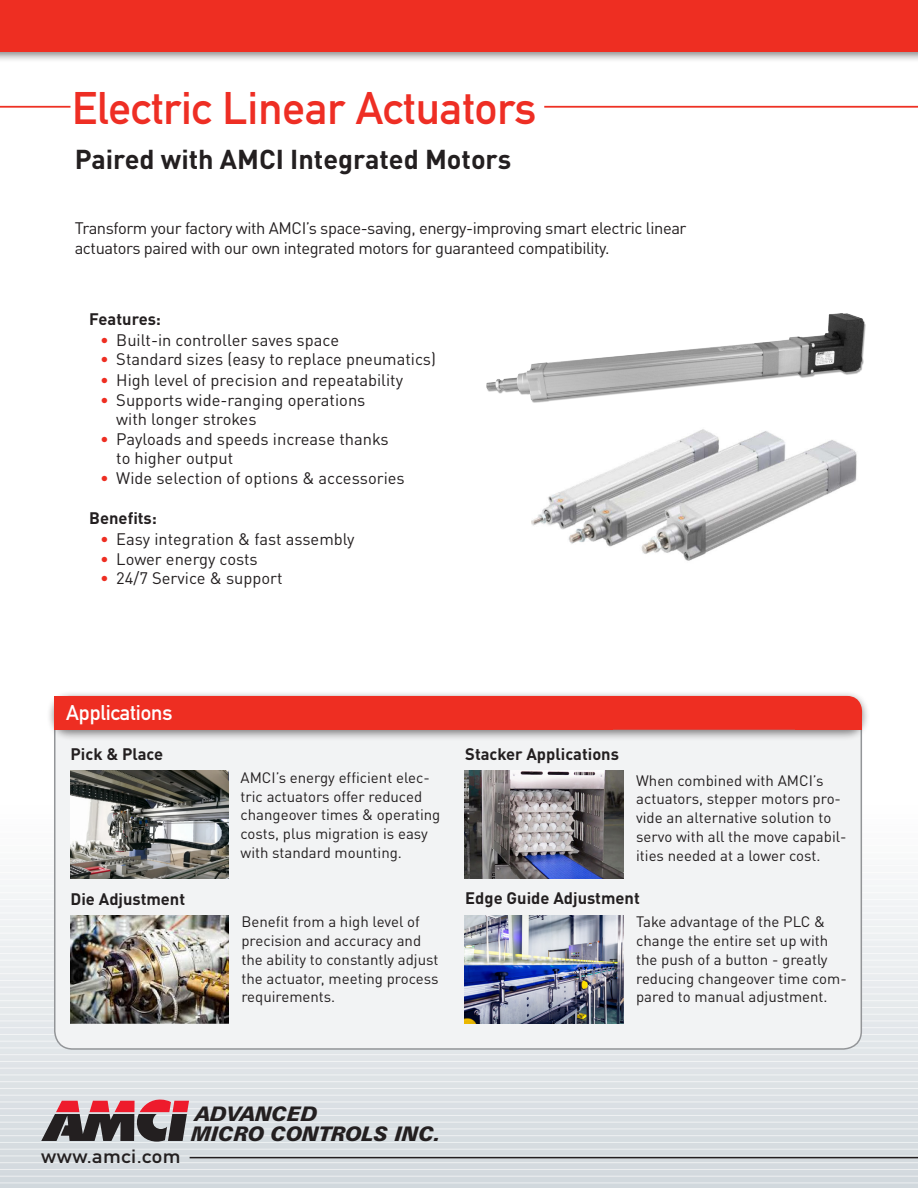
<style>
.page{position:relative;width:918px;height:1188px;background:#fff}
.page>*{position:absolute;margin:0;border:0;box-sizing:border-box;transform-origin:0 0}
.t1{font:45px "DIN Mittelschrift Std";color:#ee2e24}
.t2{font:700 27px "DINOT";color:#231f20}
.Body_Copy{font:21px "DIN Mittelschrift Std";letter-spacing:-.005em;color:#fff}
.t3{font:italic 900 20.1px/20.1px "Zurich BT";letter-spacing:-.005em;color:#231f20}
.t4{font:18.9px "DIN Mittelschrift Std";letter-spacing:.02em;color:#231f20;scale:1.11 1}
.Body_Copy-2{font:16.5px/19.5px "DINOT";color:#231f20}
.Body_Copy-3{font:16.5px/19.5px "DINOT";letter-spacing:-.025em;color:#231f20}
.Body_Copy-4{font:700 16.5px "DINOT";color:#231f20}
.Body_Copy-5{font:15px/18.8px "DINOT";color:#231f20}
.s1{color:#ee2e22}
</style>
<div class="page">
<svg style="left:0;top:824px;width:918px;height:364px;background:#dce1e5"></svg>
<hr style="left:0;top:1183px;width:918px;height:1px;background:#fff">
<hr style="left:0;top:1176px;width:918px;height:1px;background:#fff">
<hr style="left:0;top:1169px;width:918px;height:1px;background:#fff">
<hr style="left:0;top:1162px;width:918px;height:1px;background:#fff">
<hr style="left:0;top:1156px;width:918px;height:1px;background:#fff">
<hr style="left:0;top:1149px;width:918px;height:1px;background:#fff">
<hr style="left:0;top:1142px;width:918px;height:1px;background:#fff">
<hr style="left:0;top:1135px;width:918px;height:1px;background:#fff">
<hr style="left:0;top:1129px;width:918px;height:1px;background:#fff">
<hr style="left:0;top:1122px;width:918px;height:1px;background:#fff">
<hr style="left:0;top:1115px;width:918px;height:1px;background:#fff">
<hr style="left:0;top:1108px;width:918px;height:1px;background:#fff">
<hr style="left:0;top:1102px;width:918px;height:1px;background:#fff">
<hr style="left:0;top:1095px;width:918px;height:1px;background:#fff">
<hr style="left:0;top:1088px;width:918px;height:1px;background:#fff">
<hr style="left:0;top:1081px;width:918px;height:1px;background:#fff">
<hr style="left:0;top:1075px;width:918px;height:1px;background:#fff">
<hr style="left:0;top:1068px;width:918px;height:1px;background:#fff">
<hr style="left:0;top:1061px;width:918px;height:1px;background:#fff">
<hr style="left:0;top:1054px;width:918px;height:1px;background:#fff">
<hr style="left:0;top:1048px;width:918px;height:1px;background:#fff">
<hr style="left:0;top:1041px;width:918px;height:1px;background:#fff">
<hr style="left:0;top:1034px;width:918px;height:1px;background:#fff">
<hr style="left:0;top:1027px;width:918px;height:1px;background:#fff">
<hr style="left:0;top:1021px;width:918px;height:1px;background:#fff">
<hr style="left:0;top:1014px;width:918px;height:1px;background:#fff">
<hr style="left:0;top:1007px;width:918px;height:1px;background:#fff">
<hr style="left:0;top:1000px;width:918px;height:1px;background:#fff">
<hr style="left:0;top:994px;width:918px;height:1px;background:#fff">
<hr style="left:0;top:987px;width:918px;height:1px;background:#fff">
<hr style="left:0;top:980px;width:918px;height:1px;background:#fff">
<hr style="left:0;top:973px;width:918px;height:1px;background:#fff">
<hr style="left:0;top:967px;width:918px;height:1px;background:#fff">
<hr style="left:0;top:960px;width:918px;height:1px;background:#fff">
<hr style="left:0;top:953px;width:918px;height:1px;background:#fff">
<hr style="left:0;top:946px;width:918px;height:1px;background:#fff">
<hr style="left:0;top:940px;width:918px;height:1px;background:#fff">
<hr style="left:0;top:933px;width:918px;height:1px;background:#fff">
<hr style="left:0;top:926px;width:918px;height:1px;background:#fff">
<hr style="left:0;top:919px;width:918px;height:1px;background:#fff">
<hr style="left:0;top:913px;width:918px;height:1px;background:#fff">
<hr style="left:0;top:906px;width:918px;height:1px;background:#fff">
<hr style="left:0;top:899px;width:918px;height:1px;background:#fff">
<hr style="left:0;top:892px;width:918px;height:1px;background:#fff">
<hr style="left:0;top:886px;width:918px;height:1px;background:#fff">
<hr style="left:0;top:879px;width:918px;height:1px;background:#fff">
<hr style="left:0;top:872px;width:918px;height:1px;background:#fff">
<hr style="left:0;top:865px;width:918px;height:1px;background:#fff">
<hr style="left:0;top:859px;width:918px;height:1px;background:#fff">
<hr style="left:0;top:852px;width:918px;height:1px;background:#fff">
<hr style="left:0;top:845px;width:918px;height:1px;background:#fff">
<hr style="left:0;top:838px;width:918px;height:1px;background:#fff">
<hr style="left:0;top:832px;width:918px;height:1px;background:#fff">
<hr style="left:0;top:825px;width:918px;height:1px;background:#fff">
<div style="left:0;top:0;width:918px;height:63px;background:#231f20;opacity:.55"></div>
<div style="left:0;top:0;width:918px;height:52px;background:#ee2e22"></div>
<hr style="left:0;top:106px;width:918px;height:2px;background:#ee3124">
<div style="left:70px;top:80px;width:474px;height:60px;background:#fff"></div>
<hr style="left:190px;top:1157px;width:728px;height:1px;background:#231f20">
<svg style="left:41px;top:1100px;width:148px;height:42px;background:#896469"></svg>
<div style="left:55px;top:707px;width:806px;height:342px;background:#f2f3f4;border-radius:18px"></div>
<img style="left:70px;top:771px;width:159px;height:107px">
<img style="left:70px;top:915px;width:159px;height:108px">
<img style="left:465px;top:771px;width:159px;height:107px">
<img style="left:465px;top:915px;width:159px;height:108px">
<div style="left:46px;top:691px;width:824px;height:50px;background:#231f20;opacity:.55"></div>
<div style="left:54px;top:696px;width:808px;height:34px;background:#ee2e22;border-radius:15px"></div>
<div style="left:54px;top:696px;width:558px;height:34px;background:#ee2e22"></div>
<div style="left:796px;top:713px;width:66px;height:17px;background:#ee2e22"></div>
<img style="left:531px;top:429px;width:326px;height:132px">
<img style="left:486px;top:313px;width:380px;height:90px">
<p class="t1" style="left:72px;top:82px;width:466px">Electric Linear Actuators</p>
<p class="t2" style="left:75px;top:142px;width:438px">Paired with AMCI Integrated Motors</p>
<p class="Body_Copy-3" style="left:75px;top:218px;width:613px">Transform your factory with AMCI’s space-saving, energy-improving smart electric linear actuators paired with our own integrated motors for guaranteed compatibility.</p>
<p class="Body_Copy-4" style="left:89px;top:308px;width:73px">Features:</p>
<p class="Body_Copy-2" style="left:100px;top:330px;width:240px"><span class="s1">•</span> Built-in controller saves space</p>
<p class="Body_Copy-2" style="left:100px;top:349px;width:337px"><span class="s1">•</span> Standard sizes (easy to replace pneumatics)</p>
<p class="Body_Copy-2" style="left:100px;top:370px;width:305px"><span class="s1">•</span> High level of precision and repeatability</p>
<p class="Body_Copy-2" style="left:116px;top:390px;width:251px;text-indent:-16px"><span class="s1">•</span> Supports wide-ranging operations with longer strokes</p>
<p class="Body_Copy-2" style="left:116px;top:429px;width:274px;text-indent:-16px"><span class="s1">•</span> Payloads and speeds increase thanks to higher output</p>
<p class="Body_Copy-2" style="left:100px;top:468px;width:306px"><span class="s1">•</span> Wide selection of options &amp; accessories</p>
<p class="Body_Copy-4" style="left:89px;top:508px;width:69px">Benefits:</p>
<p class="Body_Copy-2" style="left:100px;top:529px;width:256px"><span class="s1">•</span> Easy integration &amp; fast assembly</p>
<p class="Body_Copy-2" style="left:100px;top:549px;width:159px"><span class="s1">•</span> Lower energy costs</p>
<p class="Body_Copy-2" style="left:100px;top:568px;width:184px"><span class="s1">•</span> 24/7 Service &amp; support</p>
<p class="Body_Copy" style="left:66px;top:701px;width:108px">Applications</p>
<p class="Body_Copy-4" style="left:71px;top:744px;width:94px">Pick &amp; Place</p>
<p class="Body_Copy-4" style="left:71px;top:888px;width:116px">Die Adjustment</p>
<p class="Body_Copy-5" style="left:241px;top:768px;width:201px">AMCI’s energy efficient elec&shy;tric actuators offer reduced changeover times &amp; operating costs, plus migration is easy with standard mounting.</p>
<p class="Body_Copy-5" style="left:241px;top:912px;width:199px">Benefit from a high level of precision and accuracy and the ability to constantly adjust the actuator, meeting process requirements.</p>
<p class="Body_Copy-4" style="left:465px;top:744px;width:155px">Stacker Applications</p>
<p class="Body_Copy-5" style="left:636px;top:770px;width:212px">When combined with AMCI’s actuators, stepper motors pro&shy;vide an alternative solution to servo with all the move capabil&shy;ities needed at a lower cost.</p>
<p class="Body_Copy-4" style="left:465px;top:887px;width:176px">Edge Guide Adjustment</p>
<p class="Body_Copy-5" style="left:636px;top:912px;width:212px">Take advantage of the PLC &amp; change the entire set up with the push of a button - greatly reducing changeover time com&shy;pared to manual adjustment.</p>
<p class="t4" style="left:41px;top:1145px;width:127px">www.amci.com</p>
<p class="t3" style="left:192px;top:1104px;width:251px">ADV ANC ED<br>MIC RO CON T ROL S INC.</p>
</div>
